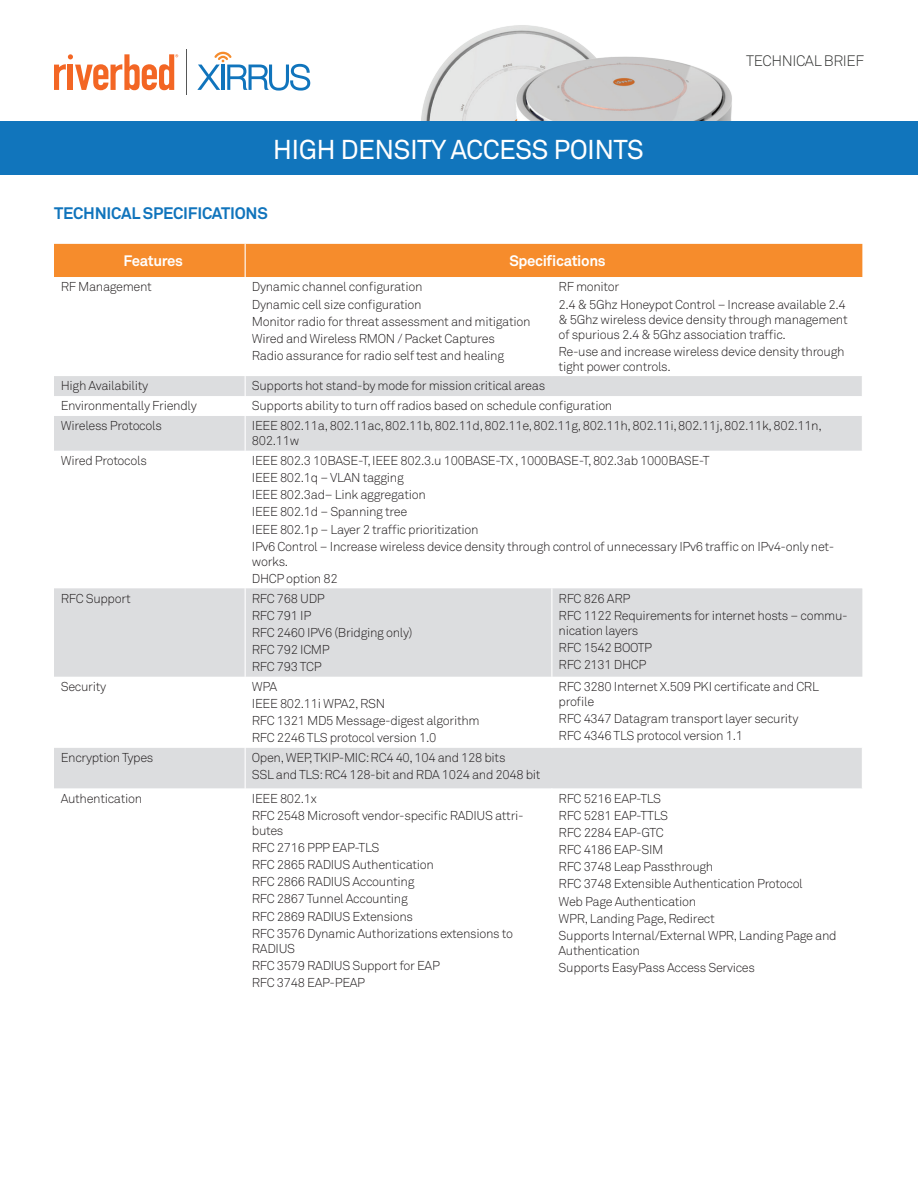
<style>
.page{position:relative;width:918px;height:1188px;background:#fff}
.page>*{position:absolute;margin:0;border:0;box-sizing:border-box;transform-origin:0 0}
.t1{font:27px "Akkurat Pro";letter-spacing:-.025em;color:#fff}
.t2{font:700 16.5px "Akkurat Pro";letter-spacing:-.015em;color:#1074bc}
.t3{font:700 15px "Akkurat Pro";letter-spacing:-.025em;color:#fff}
.t4{font:300 15px "Akkurat Pro";letter-spacing:-.025em;color:#323332}
.t5{font:300 12.75px/17.1px "Akkurat Pro";letter-spacing:-.025em;color:#231f20}
</style>
<div class="page">
<svg style="left:197px;top:52px;width:113px;height:39px"></svg>
<svg style="left:54px;top:54px;width:124px;height:36px"></svg>
<hr style="left:186px;top:50px;width:1px;height:45px;background:#565757">
<img style="left:416px;top:25px;width:322px;height:97px">
<div style="left:0;top:122px;width:918px;height:54px;background:#1175bc"></div>
<div style="left:54px;top:244px;width:808px;height:33px;background:#f68c2c"></div>
<svg style="left:54px;top:376px;width:808px;height:412px"></svg>
<hr style="left:245px;top:244px;width:1px;height:33px;background:#fff">
<svg style="left:245px;top:376px;width:1px;height:40px"></svg>
<hr style="left:245px;top:416px;width:1px;height:35px;background:#fff">
<hr style="left:245px;top:451px;width:1px;height:137px;background:#fff">
<hr style="left:245px;top:588px;width:1px;height:89px;background:#fff">
<hr style="left:551px;top:588px;width:1px;height:89px;background:#fff">
<hr style="left:245px;top:677px;width:1px;height:71px;background:#fff">
<hr style="left:551px;top:677px;width:1px;height:71px;background:#fff">
<hr style="left:245px;top:748px;width:1px;height:40px;background:#fff">
<h1 class="t1" style="left:273px;top:134px;width:373px">HIGH DENSITY ACCESS POINTS</h1>
<p class="t4" style="left:746px;top:52px;width:120px">TECHNICAL BRIEF</p>
<p class="t2" style="left:54px;top:203px;width:215px">TECHNICAL SPECIFICATIONS</p>
<p class="t3" style="left:124px;top:251px;width:61px">Features</p>
<p class="t3" style="left:509px;top:251px;width:98px">Specifications</p>
<p class="t5" style="left:61px;top:278px;width:93px">RF Management</p>
<p class="t5" style="left:252px;top:278px;width:280px">Dynamic channel configuration<br>Dynamic cell size configuration<br>Monitor radio for threat assessment and mitigation Wired and Wireless RMON / Packet Captures<br>Radio assurance for radio self test and healing</p>
<p class="t5" style="left:559px;top:278px;width:289px">RF monitor<br>2.4 &amp; 5Ghz Honeypot Control – Increase available 2.4</p>
<p class="t5" style="left:559px;top:312px;width:291px;line-height:15px">&amp; 5Ghz wireless device density through management of spurious 2.4 &amp; 5Ghz association traffic.</p>
<p class="t5" style="left:559px;top:344px;width:288px;line-height:15px">Re-use and increase wireless device density through tight power controls.</p>
<p class="t5" style="left:61px;top:377px;width:89px">High Availability</p>
<p class="t5" style="left:252px;top:377px;width:295px">Supports hot stand-by mode for mission critical areas</p>
<p class="t5" style="left:61px;top:397px;width:138px">Environmentally Friendly</p>
<p class="t5" style="left:252px;top:397px;width:362px">Supports ability to turn off radios based on schedule configuration</p>
<p class="t5" style="left:61px;top:417px;width:103px">Wireless Protocols</p>
<p class="t5" style="left:252px;top:418px;width:571px;line-height:15px">IEEE 802.11a, 802.11ac, 802.11b, 802.11d, 802.11e, 802.11g, 802.11h, 802.11i, 802.11j, 802.11k, 802.11n,<br>802.11w</p>
<p class="t5" style="left:61px;top:452px;width:88px">Wired Protocols</p>
<p class="t5" style="left:252px;top:452px;width:584px">IEEE 802.3 10BASE-T, IEEE 802.3.u 100BASE-TX , 1000BASE-T, 802.3ab 1000BASE-T<br>IEEE 802.1q – VLAN tagging<br>IEEE 802.3ad– Link aggregation<br>IEEE 802.1d – Spanning tree<br>IEEE 802.1p – Layer 2 traffic prioritization<br>IPv6 Control – Increase wireless device density through control of unnecessary IPv6 traffic on IPv4-only net-</p>
<p class="t5" style="left:252px;top:553px;width:87px">works.<br>DHCP option 82</p>
<p class="t5" style="left:61px;top:590px;width:72px">RFC Support</p>
<p class="t5" style="left:252px;top:590px;width:162px">RFC 768 UDP<br>RFC 791 IP<br>RFC 2460 IPV6 (Bridging only)<br>RFC 792 ICMP<br>RFC 793 TCP</p>
<p class="t5" style="left:559px;top:590px;width:291px">RFC 826 ARP<br>RFC 1122 Requirements for internet hosts – commu-</p>
<p class="t5" style="left:559px;top:622px;width:95px">nication layers<br>RFC 1542 BOOTP<br>RFC 2131 DHCP</p>
<p class="t5" style="left:61px;top:678px;width:47px">Security</p>
<p class="t5" style="left:252px;top:678px;width:229px">WPA<br>IEEE 802.11i WPA2, RSN<br>RFC 1321 MD5 Message-digest algorithm<br>RFC 2246 TLS protocol version 1.0</p>
<p class="t5" style="left:559px;top:679px;width:262px;line-height:15px">RFC 3280 Internet X.509 PKI certificate and CRL profile</p>
<p class="t5" style="left:559px;top:710px;width:241px">RFC 4347 Datagram transport layer security<br>RFC 4346 TLS protocol version 1.1</p>
<p class="t5" style="left:61px;top:749px;width:94px">Encryption Types</p>
<p class="t5" style="left:252px;top:749px;width:290px">Open, WEP, TKIP-MIC: RC4 40, 104 and 128 bits<br>SSL and TLS: RC4 128-bit and RDA 1024 and 2048 bit</p>
<p class="t5" style="left:61px;top:790px;width:83px">Authentication</p>
<p class="t5" style="left:252px;top:790px;width:273px">IEEE 802.1x<br>RFC 2548 Microsoft vendor-specific RADIUS attri-</p>
<p class="t5" style="left:252px;top:822px;width:263px">butes<br>RFC 2716 PPP EAP-TLS<br>RFC 2865 RADIUS Authentication<br>RFC 2866 RADIUS Accounting<br>RFC 2867 Tunnel Accounting<br>RFC 2869 RADIUS Extensions<br>RFC 3576 Dynamic Authorizations extensions to</p>
<p class="t5" style="left:252px;top:940px;width:190px">RADIUS<br>RFC 3579 RADIUS Support for EAP<br>RFC 3748 EAP-PEAP</p>
<p class="t5" style="left:559px;top:790px;width:279px">RFC 5216 EAP-TLS<br>RFC 5281 EAP-TTLS<br>RFC 2284 EAP-GTC<br>RFC 4186 EAP-SIM<br>RFC 3748 Leap Passthrough<br>RFC 3748 Extensible Authentication Protocol<br>Web Page Authentication<br>WPR, Landing Page, Redirect<br>Supports Internal/External WPR, Landing Page and</p>
<p class="t5" style="left:559px;top:942px;width:198px">Authentication<br>Supports EasyPass Access Services</p>
</div>
